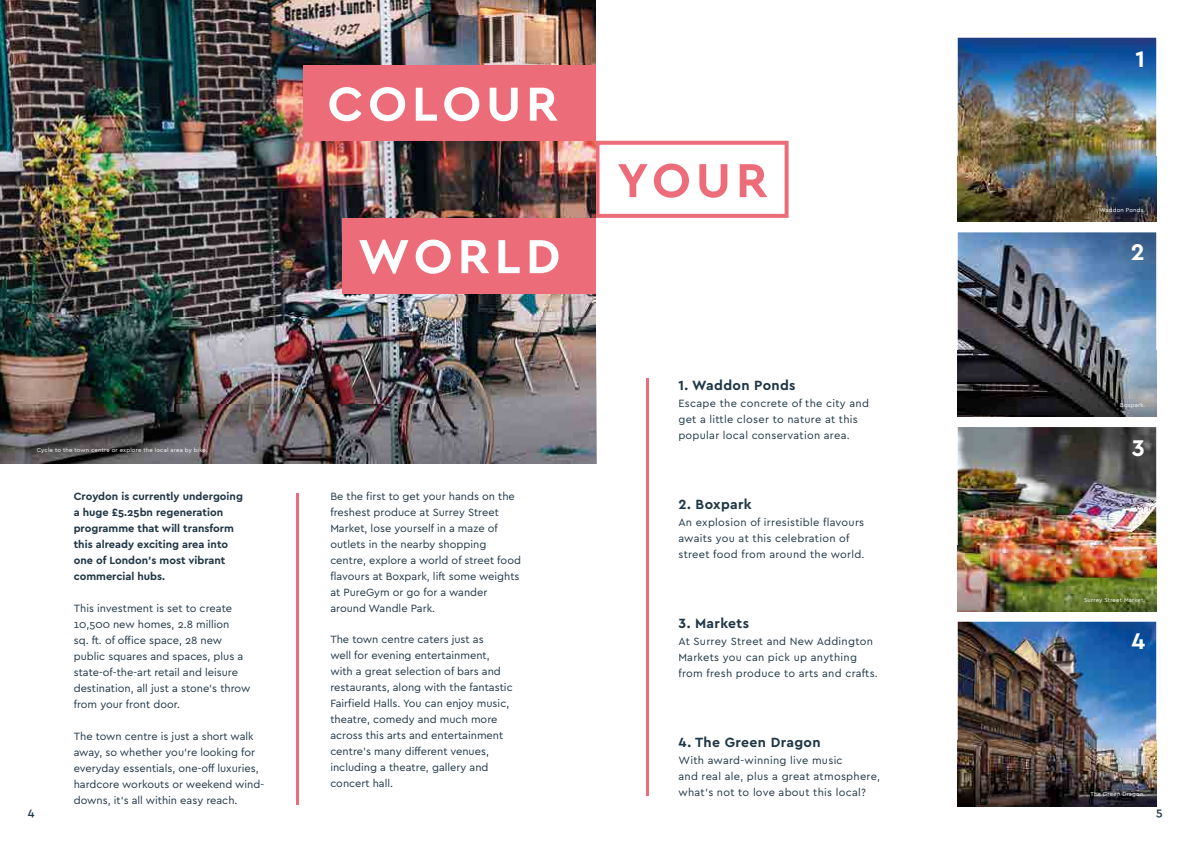
<style>
.page{position:relative;width:1191px;height:842px;background:#fff}
.page>*{position:absolute;margin:0;border:0;box-sizing:border-box;transform-origin:0 0}
.t1{font:700 50px "Cera GR";letter-spacing:.1em;color:#fff}
.t2{font:700 50px "Cera GR";color:#ed6c79}
.t3{font:700 23.8px "Cera GR";color:#fff}
.t4{font:700 14px "Cera GR";letter-spacing:.025em;color:#1e3645}
.t5{font:500 12px "Cera GR";color:#1e3645}
.t6{font:11px/16px "Cera GR";color:#1e3645}
.t7{font:11px/16px "Cera GR";letter-spacing:.025em;color:#1e3645}
.t8{font:700 11px/16px "Cera GR";color:#1e3645}
.t9{font:6px "Cera GR";letter-spacing:.025em;color:#fff}
</style>
<div class="page">
<svg style="left:596px;top:141px;width:192px;height:77px"></svg>
<img style="left:0;top:0;width:596px;height:463px">
<hr style="left:297px;top:493px;width:2px;height:312px;background:#ed6c79">
<img style="left:957px;top:38px;width:199px;height:118px">
<img style="left:957px;top:232px;width:199px;height:119px">
<img style="left:957px;top:427px;width:199px;height:118px">
<img style="left:957px;top:622px;width:199px;height:118px">
<hr style="left:646px;top:378px;width:2px;height:418px;background:#ed6c79">
<div style="left:303px;top:65px;width:292px;height:76px;background:#ed6c79"></div>
<div style="left:342px;top:218px;width:253px;height:75px;background:#ed6c79"></div>
<img style="left:957px;top:156px;width:199px;height:66px">
<img style="left:957px;top:351px;width:199px;height:66px">
<img style="left:957px;top:545px;width:199px;height:66px">
<img style="left:957px;top:740px;width:199px;height:66px">
<p class="t9" style="left:37px;top:447px;width:172px">Cycle to the town centre or explore the local area by bike.</p>
<p class="t5" style="left:28px;top:805px;width:8px">4</p>
<p class="t8" style="left:74px;top:488px;width:171px">Croydon is currently undergoing a huge £5.25bn regeneration programme that will transform this already exciting area into one of London’s most vibrant commercial hubs.</p>
<p class="t6" style="left:74px;top:600px;width:178px">This investment is set to create<br>10,500 new homes, 2.8 million<br>sq. ft. of office space, 28 new public squares and spaces, plus a state-of-the-art retail and leisure destination, all just a stone’s throw from your front door.</p>
<p class="t6" style="left:74px;top:728px;width:192px">The town centre is just a short walk away, so whether you’re looking for everyday essentials, one-off luxuries, hardcore workouts or weekend wind&shy;downs, it’s all within easy reach.</p>
<h1 class="t1" style="left:327px;top:76px;width:232px">COLOUR</h1>
<h1 class="t1" style="left:358px;top:228px;width:204px">WORLD</h1>
<p class="t6" style="left:330px;top:488px;width:192px">Be the first to get your hands on the freshest produce at Surrey Street<br>Market, lose yourself in a maze of outlets in the nearby shopping centre, explore a world of street food flavours at Boxpark, lift some weights at PureGym or go for a wander around Wandle Park.</p>
<p class="t6" style="left:330px;top:631px;width:184px">The town centre caters just as<br>well for evening entertainment, with a great selection of bars and restaurants, along with the fantastic<br>Fairfield Halls. You can enjoy music, theatre, comedy and much more across this arts and entertainment centre’s many different venues, including a theatre, gallery and concert hall.</p>
<h1 class="t2" style="left:617px;top:152px;width:152px">YOUR</h1>
<p class="t4" style="left:678px;top:377px;width:119px">1. Waddon Ponds</p>
<p class="t7" style="left:678px;top:395px;width:192px">Escape the concrete of the city and get a little closer to nature at this popular local conservation area.</p>
<p class="t4" style="left:678px;top:496px;width:75px">2. Boxpark</p>
<p class="t7" style="left:678px;top:514px;width:188px">An explosion of irresistible flavours awaits you at this celebration of street food from around the world.</p>
<p class="t4" style="left:678px;top:615px;width:72px">3. Markets</p>
<p class="t7" style="left:678px;top:634px;width:201px">At Surrey Street and New Addington<br>Markets you can pick up anything from fresh produce to arts and crafts.</p>
<p class="t4" style="left:678px;top:734px;width:143px">4. The Green Dragon</p>
<p class="t7" style="left:678px;top:753px;width:203px">With award-winning live music<br>and real ale, plus a great atmosphere, what’s not to love about this local?</p>
<h2 class="t3" style="left:1135px;top:46px;width:11px">1</h2>
<p class="t9" style="left:1099px;top:207px;width:47px">Waddon Ponds.</p>
<h2 class="t3" style="left:1130px;top:238px;width:15px">2</h2>
<p class="t9" style="left:1120px;top:401px;width:27px">Boxpark.</p>
<h2 class="t3" style="left:1132px;top:434px;width:15px">3</h2>
<p class="t9" style="left:1084px;top:596px;width:63px">Surrey Street Market.</p>
<h2 class="t3" style="left:1131px;top:627px;width:15px">4</h2>
<p class="t9" style="left:1090px;top:791px;width:56px">The Green Dragon.</p>
<p class="t5" style="left:1156px;top:805px;width:8px">5</p>
</div>
